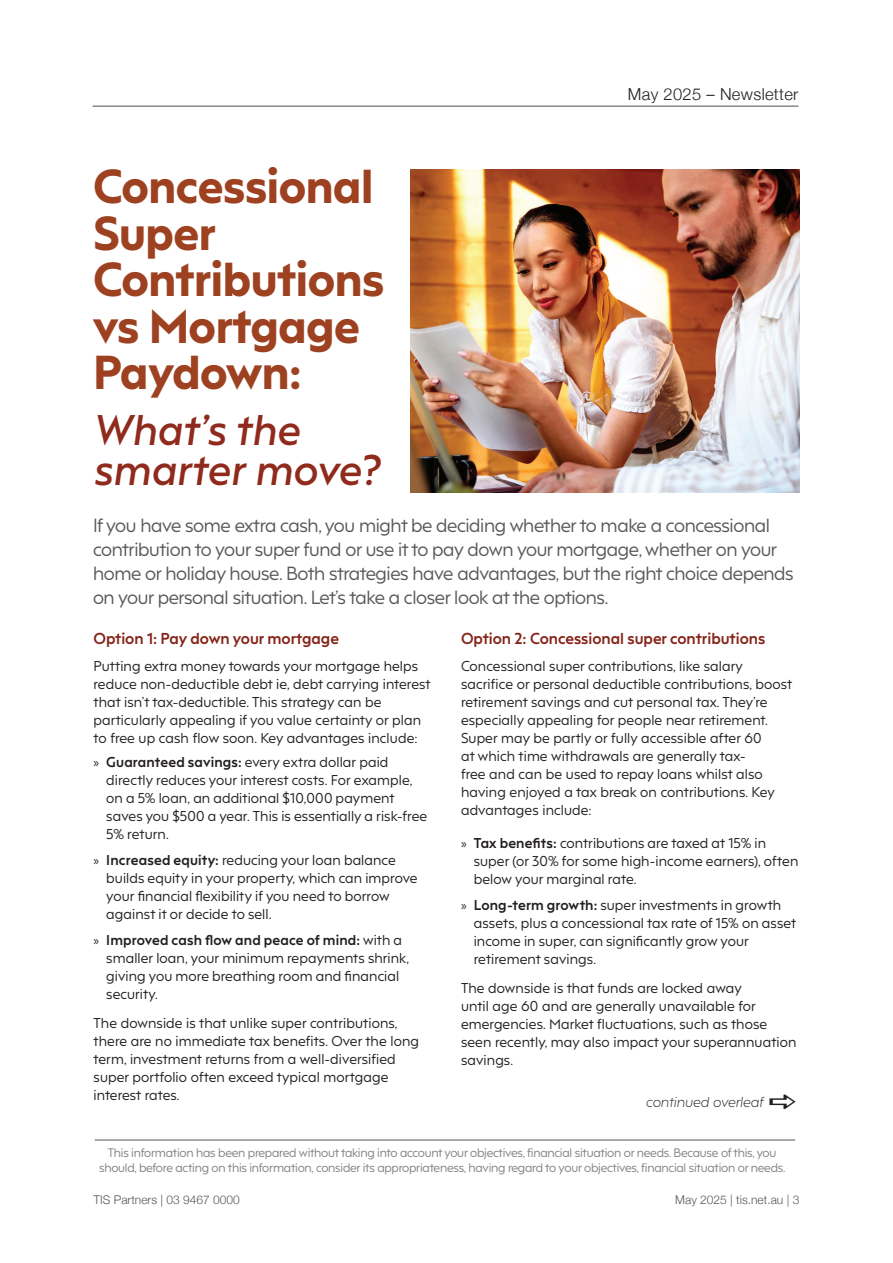
<style>
.page{position:relative;width:893px;height:1263px;background:#fff}
.page>*{position:absolute;margin:0;border:0;box-sizing:border-box;transform-origin:0 0}
.t1{font:800 45px/46.5px "F37 Hooj";letter-spacing:-.01em;color:#9d4121}
.t2{font:italic 600 40.5px/40.5px "F37 Hooj";letter-spacing:.01em;color:#8f2a1c}
.t3{font:18px/24px "F37 Hooj";letter-spacing:-.02em;color:#57585a}
.t4{font:300 16.5px "Helvetica Neue";letter-spacing:.02em;color:#231f20}
.t5{font:700 15px "F37 Hooj";color:#862419}
.t6{font:13.5px/18px "F37 Hooj";letter-spacing:.01em;color:#231f20}
.t7{font:italic 300 13.5px "F37 Hooj";letter-spacing:.01em;color:#231f20}
.t8{font:300 12px "Helvetica Neue";color:#57585a}
.t9{font:11.7px/15px "F37 Hooj";letter-spacing:-.02em;color:#808285;text-align:center}
.s1{font-family:"Myriad Pro"}
.s2{font-weight:700}
</style>
<div class="page">
<hr style="left:93px;top:106px;width:705px;height:1px;background:#231f20">
<img style="left:411px;top:169px;width:388px;height:324px">
<hr style="left:95px;top:1139px;width:700px;height:2px;background:#231f20">
<p class="t4" style="left:628px;top:81px;width:172px">May 2025 – Newsletter</p>
<h1 class="t1" style="left:93px;top:158px;width:293px">Concessional<br>Super<br>Contributions vs Mortgage<br>Paydown:</h1>
<h2 class="t2" style="left:93px;top:405px;width:288px">What’s the smarter move?</h2>
<p class="t3" style="left:93px;top:512px;width:702px">If you have some extra cash, you might be deciding whether to make a concessional contribution to your super fund or use it to pay down your mortgage, whether on your home or holiday house. Both strategies have advantages, but the right choice depends on your personal situation. Let’s take a closer look at the options.</p>
<p class="t5" style="left:94px;top:626px;width:247px">Option 1: Pay down your mortgage</p>
<p class="t6" style="left:94px;top:655px;width:339px">Putting extra money towards your mortgage helps reduce non-deductible debt ie, debt carrying interest that isn’t tax-deductible. This strategy can be particularly appealing if you value certainty or plan to free up cash flow soon. Key advantages include:</p>
<p class="t6" style="left:106px;top:751px;width:322px;text-indent:-13px"><span class="s1">»</span> <span class="s2">Guaranteed savings:</span> every extra dollar paid directly reduces your interest costs. For example, on a 5% loan, an additional $10,000 payment saves you $500 a year. This is essentially a risk-free 5% return.</p>
<p class="t6" style="left:106px;top:849px;width:313px;text-indent:-13px"><span class="s1">»</span> <span class="s2">Increased equity:</span> reducing your loan balance builds equity in your property, which can improve your financial flexibility if you need to borrow against it or decide to sell.</p>
<p class="t6" style="left:106px;top:929px;width:304px;text-indent:-13px"><span class="s1">»</span> <span class="s2">Improved cash flow and peace of mind:</span> with a smaller loan, your minimum repayments shrink, giving you more breathing room and financial security.</p>
<p class="t6" style="left:94px;top:1013px;width:327px">The downside is that unlike super contributions, there are no immediate tax benefits. Over the long term, investment returns from a well-diversified super portfolio often exceed typical mortgage interest rates.</p>
<p class="t5" style="left:461px;top:626px;width:306px">Option 2: Concessional super contributions</p>
<p class="t6" style="left:461px;top:656px;width:333px">Concessional super contributions, like salary sacrifice or personal deductible contributions, boost retirement savings and cut personal tax. They’re especially appealing for people near retirement.<br>Super may be partly or fully accessible after 60<br>at which time withdrawals are generally tax-<br>free and can be used to repay loans whilst also having enjoyed a tax break on contributions. Key advantages include:</p>
<p class="t6" style="left:474px;top:833px;width:326px;text-indent:-13px"><span class="s1">»</span> <span class="s2">Tax benefits:</span> contributions are taxed at 15% in super (or 30% for some high-income earners), often below your marginal rate.</p>
<p class="t6" style="left:474px;top:895px;width:324px;text-indent:-13px"><span class="s1">»</span> <span class="s2">Long-term growth:</span> super investments in growth assets, plus a concessional tax rate of 15% on asset income in super, can significantly grow your retirement savings.</p>
<p class="t6" style="left:461px;top:977px;width:337px">The downside is that funds are locked away<br>until age 60 and are generally unavailable for emergencies. Market fluctuations, such as those seen recently, may also impact your superannuation savings.</p>
<p class="t7" style="left:646px;top:1091px;width:119px">continued overleaf</p>
<p class="t9" style="left:99px;top:1144px;width:688px">This information has been prepared without taking into account your objectives, financial situation or needs. Because of this, you should, before acting on this information, consider its appropriateness, having regard to your objectives, financial situation or needs.</p>
<p class="t8" style="left:94px;top:1190px;width:148px">TIS Partners | 03 9467 0000</p>
<p class="t8" style="left:675px;top:1190px;width:126px">May 2025 | tis.net.au | 3</p>
</div>
